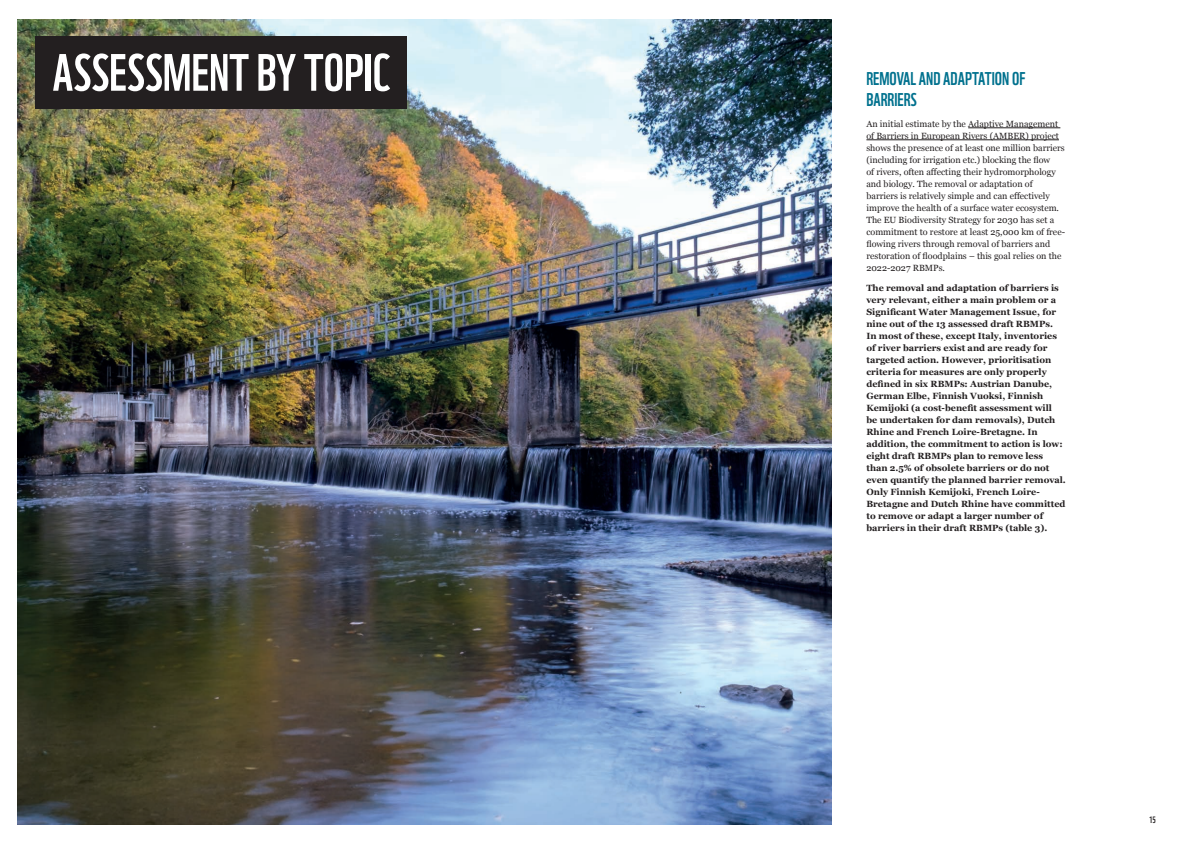
<style>
.page{position:relative;width:1191px;height:842px;background:#fff}
.page>*{position:absolute;margin:0;border:0;box-sizing:border-box;transform-origin:0 0}
.t1{font:51px "WWF";color:#fff}
.t2{font:18px/22px "WWF";color:#00718e}
.t3{font:700 9px/12px "Georgia";color:#231f20}
.t4{font:9px/12px "Georgia";color:#231f20}
.t5{font:9px "WWF";color:#231f20}
</style>
<div class="page">
<img style="left:18px;top:20px;width:813px;height:804px">
<hr style="left:968px;top:128px;width:92px;height:1px;background:#231f20">
<hr style="left:866px;top:140px;width:193px;height:1px;background:#231f20">
<div style="left:35px;top:37px;width:371px;height:72px;background:#231f20"></div>
<h1 class="t1" style="left:53px;top:33px;width:339px">ASSESSMENT BY TOPIC</h1>
<h2 class="t2" style="left:866px;top:65px;width:161px">REMOVAL AND ADAPTATION OF<br>BARRIERS</h2>
<p class="t4" style="left:866px;top:118px;width:200px">An initial estimate by the Adaptive Management of Barriers in European Rivers (AMBER) project shows the presence of at least one million barriers (including for irrigation etc.) blocking the flow<br>of rivers, often affecting their hydromorphology and biology. The removal or adaptation of barriers is relatively simple and can effectively improve the health of a surface water ecosystem.<br>The EU Biodiversity Strategy for 2030 has set a commitment to restore at least 25,000 km of free&shy;flowing rivers through removal of barriers and restoration of floodplains – this goal relies on the 2022-2027 RBMPs.</p>
<p class="t3" style="left:866px;top:282px;width:201px">The removal and adaptation of barriers is very relevant, either a main problem or a Significant Water Management Issue, for nine out of the 13 assessed draft RBMPs.<br>In most of these, except Italy, inventories of river barriers exist and are ready for targeted action. However, prioritisation criteria for measures are only properly defined in six RBMPs: Austrian Danube, German Elbe, Finnish Vuoksi, Finnish Kemijoki (a cost-benefit assessment will<br>be undertaken for dam removals), Dutch Rhine and French Loire-Bretagne. In addition, the commitment to action is low: eight draft RBMPs plan to remove less than 2.5% of obsolete barriers or do not even quantify the planned barrier removal.<br>Only Finnish Kemijoki, French Loire-Bretagne and Dutch Rhine have committed to remove or adapt a larger number of barriers in their draft RBMPs (table 3).</p>
<p class="t5" style="left:1149px;top:813px;width:8px">15</p>
</div>
